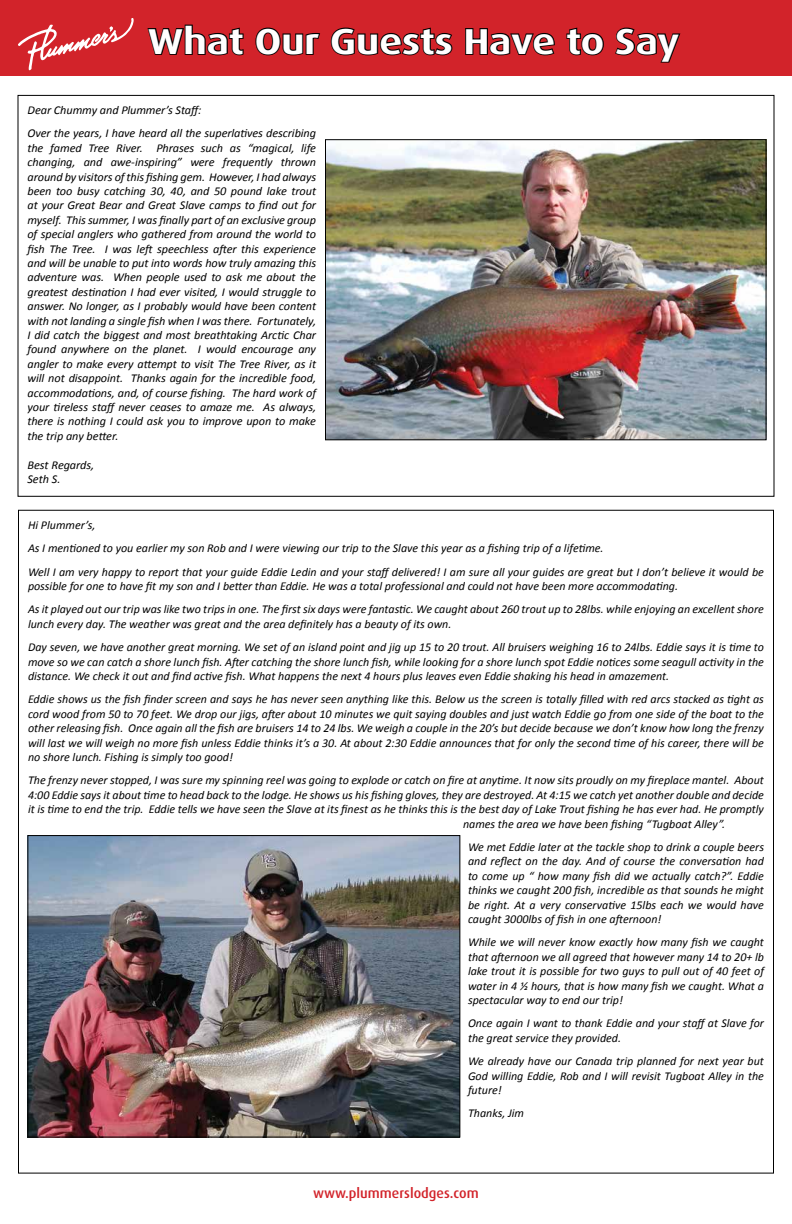
<style>
.page{position:relative;width:792px;height:1224px;background:#fff}
.page>*{position:absolute;margin:0;border:0;box-sizing:border-box;transform-origin:0 0}
.t1{font:700 36px "Dax Wide";color:#fff}
.t2{font:500 14px "Dax";color:#d2232a}
.t3{font:italic 12px/14.4px "Calibri";color:#000}
</style>
<div class="page">
<div style="left:0;top:0;width:792px;height:76px;background:#d2232a"></div>
<svg style="left:147px;top:24px;width:97px;height:32px"></svg>
<svg style="left:255px;top:27px;width:65px;height:29px"></svg>
<svg style="left:330px;top:27px;width:123px;height:29px"></svg>
<svg style="left:465px;top:28px;width:90px;height:28px"></svg>
<svg style="left:566px;top:27px;width:38px;height:29px"></svg>
<svg style="left:615px;top:27px;width:66px;height:36px"></svg>
<svg style="left:18px;top:18px;width:116px;height:52px"></svg>
<img style="left:327px;top:141px;width:437px;height:297px">
<div style="left:325px;top:139px;width:441px;height:301px;border:1px solid #000"></div>
<img style="left:30px;top:837px;width:428px;height:298px">
<div style="left:28px;top:835px;width:432px;height:302px;border:1px solid #000"></div>
<h1 class="t1" style="left:148px;top:21px;width:533px">What Our Guests Have to Say</h1>
<p class="t3" style="left:28px;top:98px;width:290px;line-height:23.4px">Dear Chummy and Plummer’s Staff:<br>Over the years, I have heard all the superlatives describing</p>
<p class="t3" style="left:28px;top:140px;width:290px;text-align:justify">the famed Tree River. Phrases such as “magical, life changing, and awe-inspiring” were frequently thrown around by visitors of this fishing gem. However, I had always been too busy catching 30, 40, and 50 pound lake trout at your Great Bear and Great Slave camps to find out for myself. This summer, I was finally part of an exclusive group of special anglers who gathered from around the world to fish The Tree. I was left speechless after this experience and will be unable to put into words how truly amazing this adventure was. When people used to ask me about the greatest destination I had ever visited, I would struggle to answer. No longer, as I probably would have been content with not landing a single fish when I was there. Fortunately, I did catch the biggest and most breathtaking Arctic Char found anywhere on the planet. I would encourage any angler to make every attempt to visit The Tree River, as it will not disappoint. Thanks again for the incredible food, accommodations, and, of course fishing. The hard work of your tireless staff never ceases to amaze me. As always, there is nothing I could ask you to improve upon to make the trip any better.</p>
<p class="t3" style="left:28px;top:457px;width:68px">Best Regards,<br>Seth S.</p>
<p class="t3" style="left:28px;top:513px;width:737px;line-height:23.4px">Hi Plummer’s,<br>As I mentioned to you earlier my son Rob and I were viewing our trip to the Slave this year as a fishing trip of a lifetime.<br>Well I am very happy to report that your guide Eddie Ledin and your staff delivered! I am sure all your guides are great but I don’t believe it would be</p>
<p class="t3" style="left:28px;top:574px;width:737px;line-height:23.4px">possible for one to have fit my son and I better than Eddie. He was a total professional and could not have been more accommodating.<br>As it played out our trip was like two trips in one. The first six days were fantastic. We caught about 260 trout up to 28lbs. while enjoying an excellent shore</p>
<p class="t3" style="left:28px;top:612px;width:737px;line-height:23.4px">lunch every day. The weather was great and the area definitely has a beauty of its own.<br>Day seven, we have another great morning. We set of an island point and jig up 15 to 20 trout. All bruisers weighing 16 to 24lbs. Eddie says it is time to</p>
<p class="t3" style="left:28px;top:654px;width:737px">move so we can catch a shore lunch fish. After catching the shore lunch fish, while looking for a shore lunch spot Eddie notices some seagull activity in the distance. We check it out and find active fish. What happens the next 4 hours plus leaves even Eddie shaking his head in amazement.</p>
<p class="t3" style="left:28px;top:692px;width:738px;text-align:justify">Eddie shows us the fish finder screen and says he has never seen anything like this. Below us the screen is totally filled with red arcs stacked as tight as cord wood from 50 to 70 feet. We drop our jigs, after about 10 minutes we quit saying doubles and just watch Eddie go from one side of the boat to the other releasing fish. Once again all the fish are bruisers 14 to 24 lbs. We weigh a couple in the 20’s but decide because we don’t know how long the frenzy will last we will weigh no more fish unless Eddie thinks it’s a 30. At about 2:30 Eddie announces that for only the second time of his career, there will be no shore lunch. Fishing is simply too good!</p>
<p class="t3" style="left:28px;top:773px;width:737px">The frenzy never stopped, I was sure my spinning reel was going to explode or catch on fire at anytime. It now sits proudly on my fireplace mantel. About</p>
<p class="t3" style="left:28px;top:787px;width:737px">4:00 Eddie says it about time to head back to the lodge. He shows us his fishing gloves, they are destroyed. At 4:15 we catch yet another double and decide</p>
<p class="t3" style="left:28px;top:802px;width:737px">it is time to end the trip. Eddie tells we have seen the Slave at its finest as he thinks this is the best day of Lake Trout fishing he has ever had. He promptly</p>
<p class="t3" style="left:463px;top:816px;width:264px">names the area we have been fishing “Tugboat Alley”.</p>
<p class="t3" style="left:468px;top:839px;width:298px;text-align:justify">We met Eddie later at the tackle shop to drink a couple beers and reflect on the day. And of course the conversation had to come up “ how many fish did we actually catch?”. Eddie thinks we caught 200 fish, incredible as that sounds he might be right. At a very conservative 15lbs each we would have caught 3000lbs of fish in one afternoon!</p>
<p class="t3" style="left:468px;top:935px;width:298px;text-align:justify">While we will never know exactly how many fish we caught that afternoon we all agreed that however many 14 to 20+ lb lake trout it is possible for two guys to pull out of 40 feet of water in 4 ½ hours, that is how many fish we caught. What a spectacular way to end our trip!</p>
<p class="t3" style="left:468px;top:1016px;width:297px">Once again I want to thank Eddie and your staff at Slave for the great service they provided.</p>
<p class="t3" style="left:468px;top:1054px;width:298px;text-align:justify">We already have our Canada trip planned for next year but God willing Eddie, Rob and I will revisit Tugboat Alley in the future!</p>
<p class="t3" style="left:468px;top:1106px;width:58px">Thanks, Jim</p>
<p class="t2" style="left:313px;top:1185px;width:167px">www.plummerslodges.com</p>
</div>
